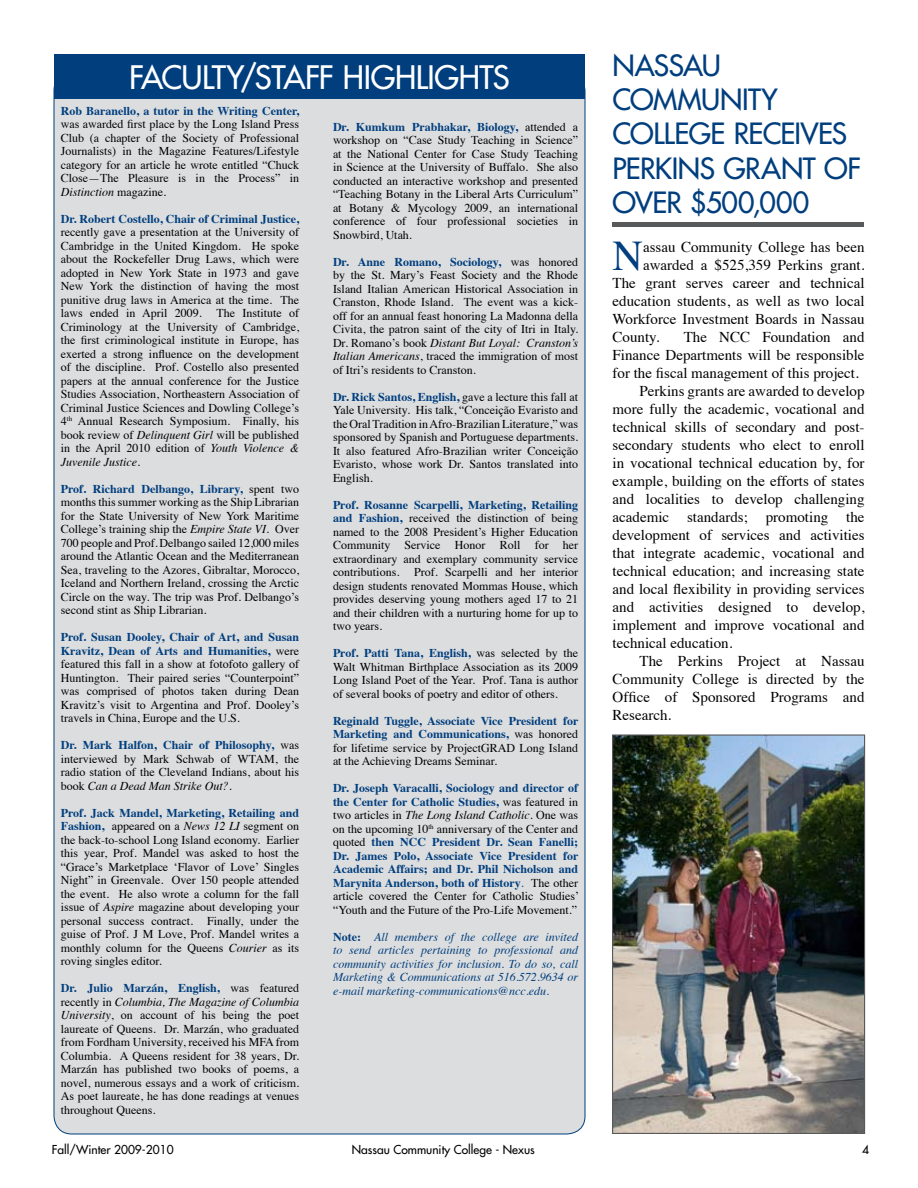
<style>
.page{position:relative;width:918px;height:1188px;background:#fff}
.page>*{position:absolute;margin:0;border:0;box-sizing:border-box;transform-origin:0 0}
.t1{font:42.15px "Times";color:#003e7e}
.t2{font:31.5px "Futura";letter-spacing:-.05em;color:#fff}
.t3{font:28.5px/34.2px "Futura";letter-spacing:-.015em;color:#003e7e}
.t4{font:15px "Times";color:#000}
.t5{font:12px/13.5px "Times";color:#000;text-align:justify}
.t6{font:700 12px/13.5px "Times";color:#003e7e;text-align:justify}
.t7{font:italic 12px/13.5px "Times";color:#003e7e;text-align:justify}
.t8{font:12px "Futura";color:#000}
.s1{font-weight:700;color:#003e7e}
.s2{font-style:italic}
.s3{font-weight:400;color:#000}
.s4{font-weight:400;font-style:italic;color:#000}
.s5{font-weight:400}
.s6{font-weight:700;font-style:normal}
</style>
<div class="page">
<div style="left:54px;top:73px;width:531px;height:1061px;background:#dcddde;border-radius:18px"></div>
<div style="left:54px;top:54px;width:531px;height:45px;background:#003e7e"></div>
<img style="left:614px;top:736px;width:249px;height:396px">
<div style="left:612px;top:734px;width:253px;height:400px;border:1px solid #58595b"></div>
<div style="left:612px;top:222px;width:252px;height:5px;background:#58595b"></div>
<h2 class="t2" style="left:240px;top:57px;width:121px">/STAFF HIGHLIGHTS</h2>
<p class="t5" style="left:333px;top:119px;width:247px"><span class="s1">Dr. Kumkum Prabhakar, Biology,</span> attended a workshop on “Case Study Teaching in Science” at the National Center for Case Study Teaching in Science at the University of Buffalo. She also conducted an interactive workshop and presented “Teaching Botany in the Liberal Arts Curriculum” at Botany &amp; Mycology 2009, an international conference of four professional societies in Snowbird, Utah.</p>
<p class="t5" style="left:333px;top:254px;width:247px"><span class="s1">Dr. Anne Romano, Sociology,</span> was honored by the St. Mary’s Feast Society and the Rhode Island Italian American Historical Association in Cranston, Rhode Island. The event was a kick&shy;off for an annual feast honoring La Madonna della Civita, the patron saint of the city of Itri in Italy.<br>Dr. Romano’s book <span class="s2">Distant But Loyal: Cranston’s Italian Americans</span>, traced the immigration of most of Itri’s residents to Cranston.</p>
<p class="t5" style="left:333px;top:389px;width:247px"><span class="s1">Dr. Rick Santos, English,</span> gave a lecture this fall at Yale University. His talk, “Conceição Evaristo and the Oral Tradition in Afro-Brazilian Literature,” was sponsored by Spanish and Portuguese departments.<br>It also featured Afro-Brazilian writer Conceição Evaristo, whose work Dr. Santos translated into English.</p>
<p class="t5" style="left:333px;top:497px;width:247px"><span class="s1">Prof. Rosanne Scarpelli, Marketing, Retailing and Fashion,</span> received the distinction of being named to the 2008 President’s Higher Education Community Service Honor Roll for her extraordinary and exemplary community service contributions. Prof. Scarpelli and her interior design students renovated Mommas House, which provides deserving young mothers aged 17 to 21 and their children with a nurturing home for up to two years.</p>
<p class="t5" style="left:333px;top:645px;width:247px"><span class="s1">Prof. Patti Tana, English,</span> was selected by the Walt Whitman Birthplace Association as its 2009<br>Long Island Poet of the Year. Prof. Tana is author of several books of poetry and editor of others.</p>
<p class="t5" style="left:333px;top:713px;width:247px"><span class="s1">Reginald Tuggle, Associate Vice President for Marketing and Communications,</span> was honored for lifetime service by ProjectGRAD Long Island at the Achieving Dreams Seminar.</p>
<p class="t6" style="left:333px;top:780px;width:248px">Dr. Joseph Varacalli, Sociology and director of the Center for Catholic Studies, <span class="s3">was featured in two articles in</span> <span class="s4">The Long Island Catholic</span><span class="s3">. One was on the upcoming 10</span><sup>th</sup> <span class="s3">anniversary of the Center and quoted</span> then NCC President Dr. Sean Fanelli; Dr. James Polo, Associate Vice President for Academic Affairs; and Dr. Phil Nicholson and Marynita Anderson, both of History<span class="s5">.</span> <span class="s3">The other article covered the Center for Catholic Studies’ “Youth and the Future of the Pro-Life Movement.”</span></p>
<p class="t7" style="left:333px;top:929px;width:247px"><span class="s6">Note:</span> All members of the college are invited to send articles pertaining to professional and community activities for inclusion. To do so, call Marketing &amp; Communications at 516.572.9634 or e-mail marketing-communications@ncc.edu.</p>
<h2 class="t2" style="left:129px;top:57px;width:69px">FACULTY</h2>
<p class="t6" style="left:61px;top:103px;width:240px">Rob Baranello, a tutor in the Writing Center,</p>
<p class="t5" style="left:61px;top:117px;width:240px">was awarded first place by the Long Island Press Club (a chapter of the Society of Professional Journalists) in the Magazine Features/Lifestyle category for an article he wrote entitled “Chuck Close—The Pleasure is in the Process” in <span class="s2">Distinction</span> magazine.</p>
<p class="t6" style="left:61px;top:211px;width:240px">Dr. Robert Costello, Chair of Criminal Justice,</p>
<p class="t5" style="left:61px;top:225px;width:240px">recently gave a presentation at the University of Cambridge in the United Kingdom. He spoke about the Rockefeller Drug Laws, which were adopted in New York State in 1973 and gave New York the distinction of having the most punitive drug laws in America at the time. The laws ended in April 2009. The Institute of Criminology at the University of Cambridge, the first criminological institute in Europe, has exerted a strong influence on the development of the discipline. Prof. Costello also presented papers at the annual conference for the Justice Studies Association, Northeastern Association of Criminal Justice Sciences and Dowling College’s 4<sup>th</sup> Annual Research Symposium. Finally, his book review of <span class="s2">Delinquent Girl</span> will be published in the April 2010 edition of <span class="s2">Youth Violence &amp; Juvenile Justice</span>.</p>
<p class="t5" style="left:61px;top:481px;width:240px"><span class="s1">Prof. Richard Delbango, Library,</span> spent two months this summer working as the Ship Librarian for the State University of New York Maritime College’s training ship the <span class="s2">Empire State VI</span>. Over 700 people and Prof. Delbango sailed 12,000 miles around the Atlantic Ocean and the Mediterranean Sea, traveling to the Azores, Gibraltar, Morocco, Iceland and Northern Ireland, crossing the Arctic Circle on the way. The trip was Prof. Delbango’s second stint as Ship Librarian.</p>
<p class="t5" style="left:61px;top:630px;width:240px"><span class="s1">Prof. Susan Dooley, Chair of Art, and Susan Kravitz, Dean of Arts and Humanities,</span> were featured this fall in a show at fotofoto gallery of Huntington. Their paired series “Counterpoint” was comprised of photos taken during Dean Kravitz’s visit to Argentina and Prof. Dooley’s travels in China, Europe and the U.S.</p>
<p class="t5" style="left:61px;top:738px;width:240px"><span class="s1">Dr. Mark Halfon, Chair of Philosophy,</span> was interviewed by Mark Schwab of WTAM, the radio station of the Cleveland Indians, about his book <span class="s2">Can a Dead Man Strike Out?</span>.</p>
<p class="t5" style="left:61px;top:805px;width:240px"><span class="s1">Prof. Jack Mandel, Marketing, Retailing and Fashion,</span> appeared on a <span class="s2">News 12 LI</span> segment on the back-to-school Long Island economy. Earlier this year, Prof. Mandel was asked to host the “Grace’s Marketplace ‘Flavor of Love’ Singles Night” in Greenvale. Over 150 people attended the event. He also wrote a column for the fall issue of <span class="s2">Aspire</span> magazine about developing your personal success contract. Finally, under the guise of Prof. J M Love, Prof. Mandel writes a monthly column for the Queens <span class="s2">Courier</span> as its roving singles editor.</p>
<p class="t5" style="left:61px;top:981px;width:240px"><span class="s1">Dr. Julio Marzán, English,</span> was featured recently in <span class="s2">Columbia, The Magazine of Columbia University</span>, on account of his being the poet laureate of Queens. Dr. Marzán, who graduated from Fordham University, received his MFA from Columbia. A Queens resident for 38 years, Dr.<br>Marzán has published two books of poems, a novel, numerous essays and a work of criticism.<br>As poet laureate, he has done readings at venues throughout Queens.</p>
<h3 class="t3" style="left:613px;top:48px;width:244px">NASSAU<br>COMMUNITY<br>COLLEGE REC EIVES<br>PERKINS GRANT OF<br>OVER $500,000</h3>
<h1 class="t1" style="left:613px;top:216px;width:32px">N</h1>
<p class="t4" style="left:643px;top:233px;width:223px">assau Community College has been</p>
<p class="t4" style="left:643px;top:251px;width:223px">awarded a $525,359 Perkins grant.</p>
<p class="t4" style="left:613px;top:269px;width:253px">The grant serves career and technical</p>
<p class="t4" style="left:613px;top:287px;width:254px">education students, as well as two local</p>
<p class="t4" style="left:613px;top:305px;width:253px">Workforce Investment Boards in Nassau</p>
<p class="t4" style="left:613px;top:323px;width:48px">County.</p>
<p class="t4" style="left:684px;top:323px;width:182px">The NCC Foundation and</p>
<p class="t4" style="left:613px;top:341px;width:254px">Finance Departments will be responsible</p>
<p class="t4" style="left:613px;top:359px;width:248px">for the fiscal management of this project.</p>
<p class="t4" style="left:640px;top:377px;width:227px">Perkins grants are awarded to develop</p>
<p class="t4" style="left:613px;top:395px;width:253px">more fully the academic, vocational and</p>
<p class="t4" style="left:613px;top:413px;width:254px">technical skills of secondary and post-</p>
<p class="t4" style="left:613px;top:431px;width:253px">secondary students who elect to enroll</p>
<p class="t4" style="left:613px;top:449px;width:254px">in vocational technical education by, for</p>
<p class="t4" style="left:613px;top:467px;width:253px">example, building on the efforts of states</p>
<p class="t4" style="left:613px;top:485px;width:254px">and localities to develop challenging</p>
<p class="t4" style="left:613px;top:503px;width:254px">academic standards; promoting the</p>
<p class="t4" style="left:613px;top:521px;width:254px">development of services and activities</p>
<p class="t4" style="left:613px;top:539px;width:254px">that integrate academic, vocational and</p>
<p class="t4" style="left:613px;top:557px;width:254px">technical education; and increasing state</p>
<p class="t4" style="left:613px;top:575px;width:254px">and local flexibility in providing services</p>
<p class="t4" style="left:613px;top:593px;width:253px">and activities designed to develop,</p>
<p class="t4" style="left:613px;top:611px;width:253px">implement and improve vocational and</p>
<p class="t4" style="left:613px;top:629px;width:121px">technical education.</p>
<p class="t4" style="left:640px;top:647px;width:226px">The Perkins Project at Nassau</p>
<p class="t4" style="left:613px;top:665px;width:254px">Community College is directed by the</p>
<p class="t4" style="left:613px;top:683px;width:253px">Office of Sponsored Programs and</p>
<p class="t4" style="left:613px;top:701px;width:60px">Research.</p>
<p class="t8" style="left:52px;top:1141px;width:123px">FALL/WINTER 2009-2010</p>
<p class="t8" style="left:352px;top:1141px;width:184px">NASSAU COMMUNITY COLLEGE - NEXUS</p>
<p class="t8" style="left:862px;top:1141px;width:8px">4</p>
</div>
